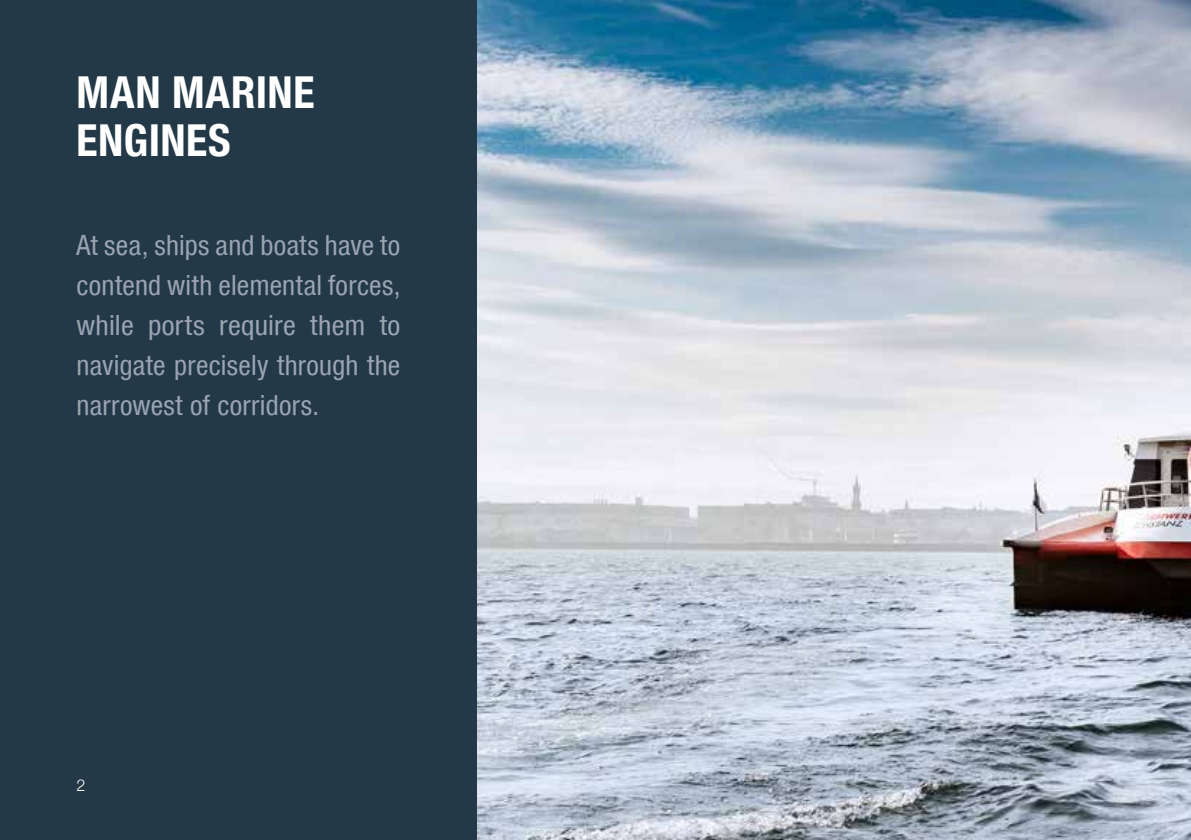
<style>
.page{position:relative;width:1191px;height:840px;background:#fff}
.page>*{position:absolute;margin:0;border:0;box-sizing:border-box;transform-origin:0 0}
.t1{font:700 44px/48px "Man Global Pro Condensed";letter-spacing:.01em;color:#fff}
.t2{font:28px/40px "Man Global Pro Condensed";letter-spacing:.01em;color:#9ba4b1;text-align:justify}
.t3{font:300 16px "Man Global Pro";color:#fff}
</style>
<div class="page">
<img style="left:476px;top:0;width:715px;height:839px">
<div style="left:0;top:0;width:476px;height:839px;background:#233948"></div>
<h1 class="t1" style="left:77px;top:69px;width:239px">MAN MARINE<br>ENGINES</h1>
<p class="t2" style="left:77px;top:225px;width:325px">At sea, ships and boats have to contend with elemental forces, while ports require them to navigate precisely through the narrowest of corridors.</p>
<p class="t3" style="left:77px;top:775px;width:10px">2</p>
</div>
